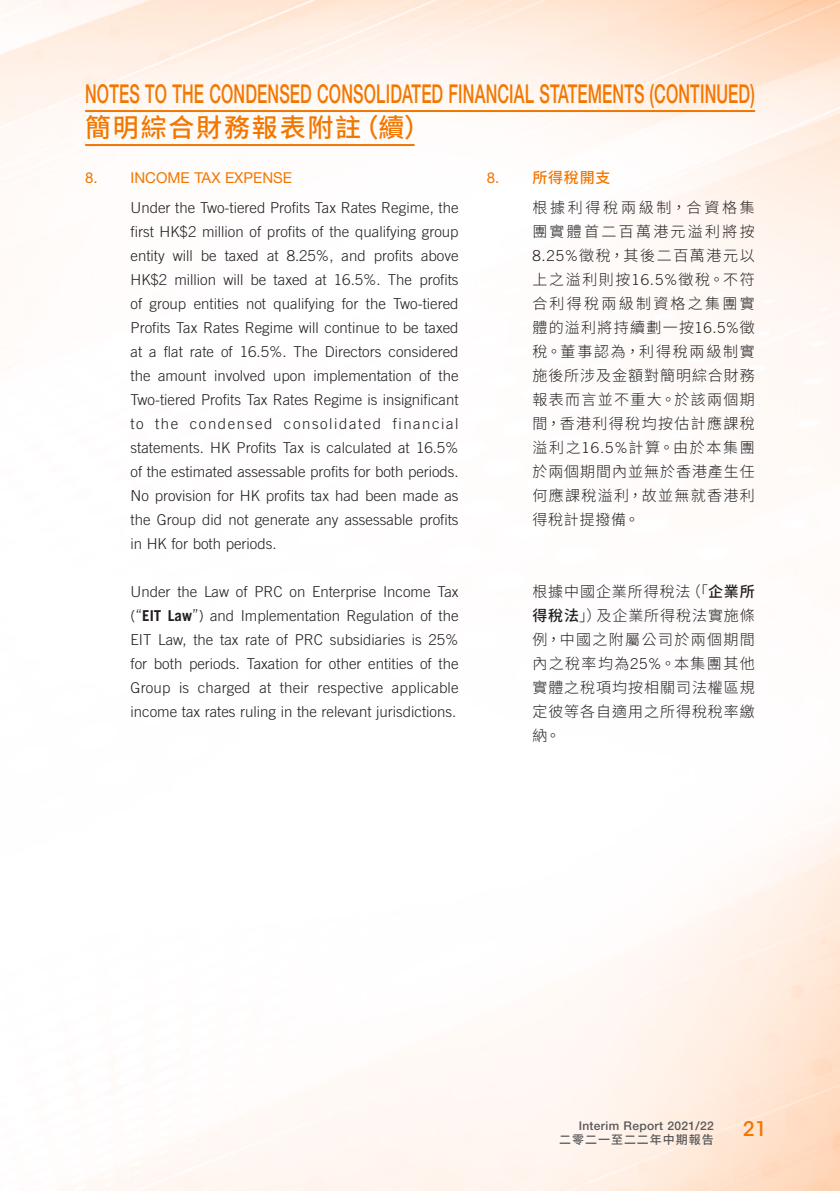
<style>
.page{position:relative;width:840px;height:1191px;background:#fff}
.page>*{position:absolute;margin:0;border:0;box-sizing:border-box;transform-origin:0 0}
.t1{font:500 26px "Helvetica Neue LT Std";letter-spacing:.01em;color:#f27700;scale:.62 1}
.t2{font:500 26px "Source Han Sans TC";letter-spacing:.07em;color:#f27700}
.t3{font:500 20px "ITC Avant Garde Std";color:#f27700}
.Notes{font:300 15px/24px "Trade Gothic LT Std";color:#231f20;text-align:justify}
.C_Notes{font:300 15px/24px "Source Han Sans TC";letter-spacing:.065em;color:#231f20;text-align:justify}
.Notes_HD1{font:15px "Helvetica Neue LT Std";color:#f27700}
.C_Notes_HD1{font:500 15px "Source Han Sans TC";letter-spacing:.05em;color:#f27700}
.t4{font:500 12px "Helvetica Neue LT Std";letter-spacing:.03em;color:#57585a}
.t5{font:500 12px "Source Han Sans TC";letter-spacing:.08em;color:#57585a}
.s1{font-family:"Helvetica Neue LT Std";font-weight:400}
.s2{font-family:"Trade Gothic LT Std"}
.s3{font-weight:700}
.s4{font-weight:500}
</style>
<div class="page">
<img style="left:0;top:0;width:839px;height:1191px">
<hr style="left:85px;top:110px;width:669px;height:2px;background:#f27700">
<hr style="left:85px;top:144px;width:329px;height:2px;background:#f27700">
<h1 class="t1" style="left:85px;top:78px;width:1081px">NOTES TO THE CONDENSED CONSOLIDATED FINANCIAL STATEMENTS (CONTINUED)</h1>
<h1 class="t2" style="left:85px;top:113px;width:346px">簡明綜合財務報表附註（續）</h1>
<p class="C_Notes_HD1" style="left:486px;top:169px;width:125px"><span class="s1">8.</span> 所得稅開支</p>
<p class="C_Notes" style="left:532px;top:196px;width:224px">根據利得稅兩級制，合資格集團實體首二百萬港元溢利將按<span class="s2">8.25%</span>徵稅，其後二百萬港元以上之溢利則按<span class="s2">16.5%</span>徵稅。不符合利得稅兩級制資格之集團實體的溢利將持續劃一按<span class="s2">16.5%</span>徵稅。董事認為，利得稅兩級制實施後所涉及金額對簡明綜合財務報表而言並不重大。於該兩個期間，香港利得稅均按估計應課稅溢利之<span class="s2">16.5%</span>計算。由於本集團於兩個期間內並無於香港產生任何應課稅溢利，故並無就香港利得稅計提撥備。</p>
<p class="Notes_HD1" style="left:85px;top:169px;width:208px">8. INCOME TAX EXPENSE</p>
<p class="Notes" style="left:130px;top:195px;width:329px">Under the Two-tiered Profits Tax Rates Regime, the first HK$2 million of profits of the qualifying group entity will be taxed at 8.25%, and profits above HK$2 million will be taxed at 16.5%. The profits of group entities not qualifying for the Two-tiered Profits Tax Rates Regime will continue to be taxed at a flat rate of 16.5%. The Directors considered the amount involved upon implementation of the Two-tiered Profits Tax Rates Regime is insignificant to the condensed consolidated financial statements. HK Profits Tax is calculated at 16.5% of the estimated assessable profits for both periods.<br>No provision for HK profits tax had been made as the Group did not generate any assessable profits in HK for both periods.</p>
<p class="Notes" style="left:130px;top:579px;width:329px">Under the Law of PRC on Enterprise Income Tax (“<span class="s3">EIT Law</span>”) and Implementation Regulation of the EIT Law, the tax rate of PRC subsidiaries is 25% for both periods. Taxation for other entities of the Group is charged at their respective applicable income tax rates ruling in the relevant jurisdictions.</p>
<p class="C_Notes" style="left:532px;top:580px;width:224px">根據中國企業所得稅法（「<span class="s4">企業所得稅法</span>」）及企業所得稅法實施條例，中國之附屬公司於兩個期間內之稅率均為<span class="s2">25%</span>。本集團其他實體之稅項均按相關司法權區規定彼等各自適用之所得稅稅率繳納。</p>
<p class="t4" style="left:578px;top:1118px;width:136px">Interim Report 2021/22</p>
<p class="t5" style="left:559px;top:1132px;width:156px">二零二一至二二年中期報告</p>
<h2 class="t3" style="left:742px;top:1116px;width:26px">21</h2>
</div>
